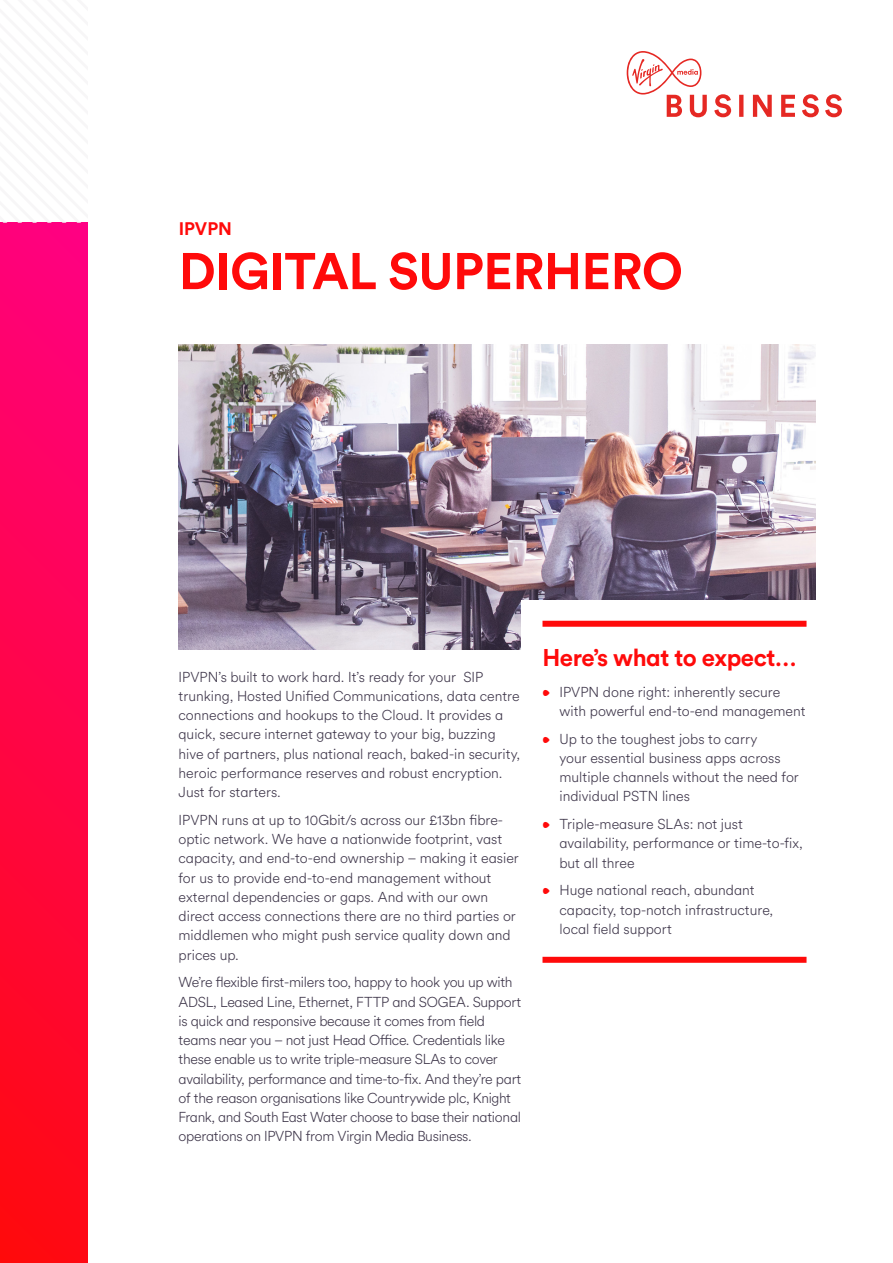
<style>
.page{position:relative;width:893px;height:1263px;background:#fff}
.page>*{position:absolute;margin:0;border:0;box-sizing:border-box;transform-origin:0 0}
.Headline_1{font:700 51px "VM Circular Shout";letter-spacing:-.01em;color:#ff0a0a}
.Headline_1-2{font:700 24px "VM Circular Shout";letter-spacing:-.02em;color:#ff0a0a}
.Subhead_1_Red{font:700 18px "VM Circular Shout";color:#ff0a0a}
.Body{font:300 14.25px/19.2px "VM Circular Whisper";letter-spacing:-.005em;color:#3e364a}
.Bullet{font:300 14.25px/19.2px "VM Circular Whisper";color:#3e364a}
.s1{color:#ff0a0a}
</style>
<div class="page">
<svg style="left:627px;top:51px;width:215px;height:66px"></svg>
<img style="left:179px;top:344px;width:636px;height:305px">
<div style="left:521px;top:600px;width:318px;height:175px;background:#fff"></div>
<div style="left:0;top:222px;width:88px;height:1041px;background:linear-gradient(to bottom,#ff0080,#ff0a0f)"></div>
<div style="left:542px;top:621px;width:264px;height:6px;background:#ff0a0a"></div>
<div style="left:542px;top:957px;width:264px;height:6px;background:#ff0a0a"></div>
<p class="Subhead_1_Red" style="left:179px;top:216px;width:55px">IPVPN</p>
<p class="Headline_1" style="left:179px;top:236px;width:506px">DIGITAL SUPERHERO</p>
<p class="Body" style="left:179px;top:667px;width:343px">IPVPN’s built to work hard. It’s ready for your SIP trunking, Hosted Unified Communications, data centre connections and hookups to the Cloud. It provides a quick, secure internet gateway to your big, buzzing hive of partners, plus national reach, baked-in security, heroic performance reserves and robust encryption.<br>Just for starters.</p>
<p class="Body" style="left:179px;top:810px;width:342px">IPVPN runs at up to 10Gbit/s across our £13bn fibre&shy;optic network. We have a nationwide footprint, vast capacity, and end-to-end ownership – making it easier for us to provide end-to-end management without external dependencies or gaps. And with our own direct access connections there are no third parties or middlemen who might push service quality down and prices up.</p>
<p class="Body" style="left:179px;top:972px;width:344px">We’re flexible first-milers too, happy to hook you up with ADSL, Leased Line, Ethernet, FTTP and SOGEA. Support is quick and responsive because it comes from field teams near you – not just Head Office. Credentials like these enable us to write triple-measure SLAs to cover availability, performance and time-to-fix. And they’re part of the reason organisations like Countrywide plc, Knight Frank, and South East Water choose to base their national operations on IPVPN from Virgin Media Business.</p>
<p class="Headline_1-2" style="left:542px;top:641px;width:256px">Here’s what to expect…</p>
<p class="Bullet" style="left:559px;top:681px;width:248px;text-indent:-17px"><span class="s1">•</span> IPVPN done right: inherently secure with powerful end-to-end management</p>
<p class="Bullet" style="left:559px;top:728px;width:241px;text-indent:-17px"><span class="s1">•</span> Up to the toughest jobs to carry<br>your essential business apps across multiple channels without the need for individual PSTN lines</p>
<p class="Bullet" style="left:559px;top:814px;width:245px;text-indent:-17px"><span class="s1">•</span> Triple-measure SLAs: not just availability, performance or time-to-fix, but all three</p>
<p class="Bullet" style="left:559px;top:880px;width:215px;text-indent:-17px"><span class="s1">•</span> Huge national reach, abundant capacity, top-notch infrastructure, local field support</p>
</div>
